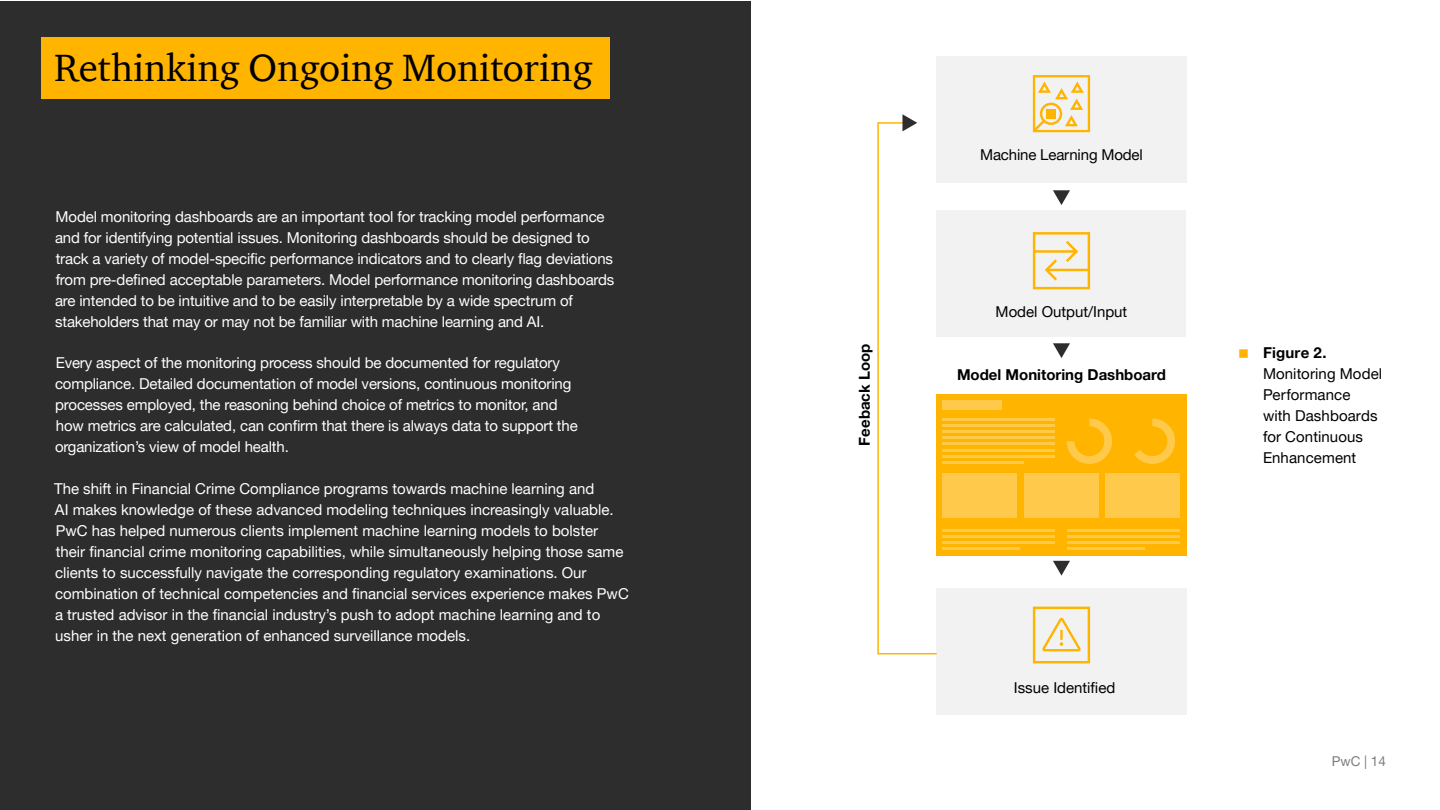
<style>
.page{position:relative;width:1440px;height:810px;background:#fff}
.page>*{position:absolute;margin:0;border:0;box-sizing:border-box;transform-origin:0 0}
.t1{font:39px "ITC Charter Com";color:#000}
.t2{font:15px/21px "Helvetica Neue LT Pro";letter-spacing:-.01em;color:#fff}
.t3{font:15px/21px "Helvetica Neue LT Pro";color:#000}
.t4{font:700 15px "Helvetica Neue LT Pro";color:#000}
.t5{font:13.5px "Helvetica Neue LT Pro";color:#7d7d7d}
</style>
<div class="page">
<div style="left:0;top:1px;width:750px;height:808px;background:#2d2d2d"></div>
<div style="left:936px;top:211px;width:250px;height:126px;background:#f2f2f2"></div>
<div style="left:936px;top:57px;width:250px;height:126px;background:#f2f2f2"></div>
<div style="left:936px;top:588px;width:250px;height:126px;background:#f2f2f2"></div>
<div style="left:936px;top:394px;width:250px;height:161px;background:#ffb400"></div>
<div style="left:942px;top:474px;width:74px;height:44px;background:#ffca4c"></div>
<div style="left:942px;top:400px;width:59px;height:10px;background:#ffca4c"></div>
<div style="left:1024px;top:474px;width:75px;height:44px;background:#ffca4c"></div>
<div style="left:1105px;top:474px;width:75px;height:44px;background:#ffca4c"></div>
<hr style="left:942px;top:418px;width:112px;height:3px;background:#fff">
<hr style="left:942px;top:529px;width:112px;height:3px;background:#fff">
<hr style="left:1067px;top:529px;width:112px;height:3px;background:#fff">
<hr style="left:942px;top:442px;width:112px;height:3px;background:#fff">
<hr style="left:942px;top:430px;width:112px;height:3px;background:#fff">
<hr style="left:942px;top:541px;width:112px;height:3px;background:#fff">
<hr style="left:1067px;top:541px;width:112px;height:3px;background:#fff">
<hr style="left:942px;top:455px;width:112px;height:3px;background:#fff">
<hr style="left:942px;top:424px;width:112px;height:3px;background:#fff">
<hr style="left:942px;top:535px;width:112px;height:3px;background:#fff">
<hr style="left:1067px;top:535px;width:112px;height:3px;background:#fff">
<hr style="left:942px;top:449px;width:112px;height:3px;background:#fff">
<hr style="left:942px;top:436px;width:112px;height:3px;background:#fff">
<hr style="left:942px;top:547px;width:77px;height:3px;background:#fff">
<hr style="left:1067px;top:547px;width:77px;height:3px;background:#fff">
<hr style="left:942px;top:461px;width:81px;height:3px;background:#fff">
<svg style="left:1066px;top:419px;width:46px;height:45px"></svg>
<svg style="left:1134px;top:419px;width:41px;height:45px"></svg>
<svg style="left:1033px;top:75px;width:57px;height:57px"></svg>
<div style="left:1046px;top:109px;width:10px;height:10px;background:#ffb400"></div>
<svg style="left:1033px;top:232px;width:57px;height:57px"></svg>
<svg style="left:1033px;top:607px;width:57px;height:56px"></svg>
<svg style="left:1053px;top:190px;width:17px;height:15px"></svg>
<svg style="left:1053px;top:343px;width:17px;height:15px"></svg>
<svg style="left:1053px;top:561px;width:17px;height:15px"></svg>
<svg style="left:877px;top:114px;width:60px;height:541px"></svg>
<div style="left:42px;top:37px;width:568px;height:62px;background:#ffb400"></div>
<h1 class="t1" style="left:54px;top:44px;width:540px">Rethinking Ongoing Monitoring</h1>
<p class="t2" style="left:55px;top:206px;width:561px">Model monitoring dashboards are an important tool for tracking model performance and for identifying potential issues. Monitoring dashboards should be designed to track a variety of model-specific performance indicators and to clearly flag deviations from pre-defined acceptable parameters. Model performance monitoring dashboards are intended to be intuitive and to be easily interpretable by a wide spectrum of stakeholders that may or may not be familiar with machine learning and AI.</p>
<p class="t2" style="left:55px;top:352px;width:524px">Every aspect of the monitoring process should be documented for regulatory compliance. Detailed documentation of model versions, continuous monitoring processes employed, the reasoning behind choice of metrics to monitor, and how metrics are calculated, can confirm that there is always data to support the organization’s view of model health.</p>
<p class="t2" style="left:54px;top:477px;width:576px">The shift in Financial Crime Compliance programs towards machine learning and<br>AI makes knowledge of these advanced modeling techniques increasingly valuable.<br>PwC has helped numerous clients implement machine learning models to bolster their financial crime monitoring capabilities, while simultaneously helping those same clients to successfully navigate the corresponding regulatory examinations. Our combination of technical competencies and financial services experience makes PwC a trusted advisor in the financial industry’s push to adopt machine learning and to usher in the next generation of enhanced surveillance models.</p>
<p class="t4" style="left:855px;top:446px;width:103px;rotate:-90deg">Feeback Loop</p>
<p class="t3" style="left:980px;top:144px;width:164px">Machine Learning Model</p>
<p class="t3" style="left:995px;top:301px;width:133px">Model Output/Input</p>
<p class="t4" style="left:957px;top:366px;width:210px">Model Monitoring Dashboard</p>
<p class="t3" style="left:1014px;top:677px;width:103px">Issue Identified</p>
<p class="t4" style="left:1263px;top:343px;width:65px">Figure 2.</p>
<p class="t3" style="left:1263px;top:363px;width:121px">Monitoring Model<br>Performance<br>with Dashboards for Continuous<br>Enhancement</p>
<p class="t5" style="left:1331px;top:753px;width:56px">PwC | 14</p>
</div>
